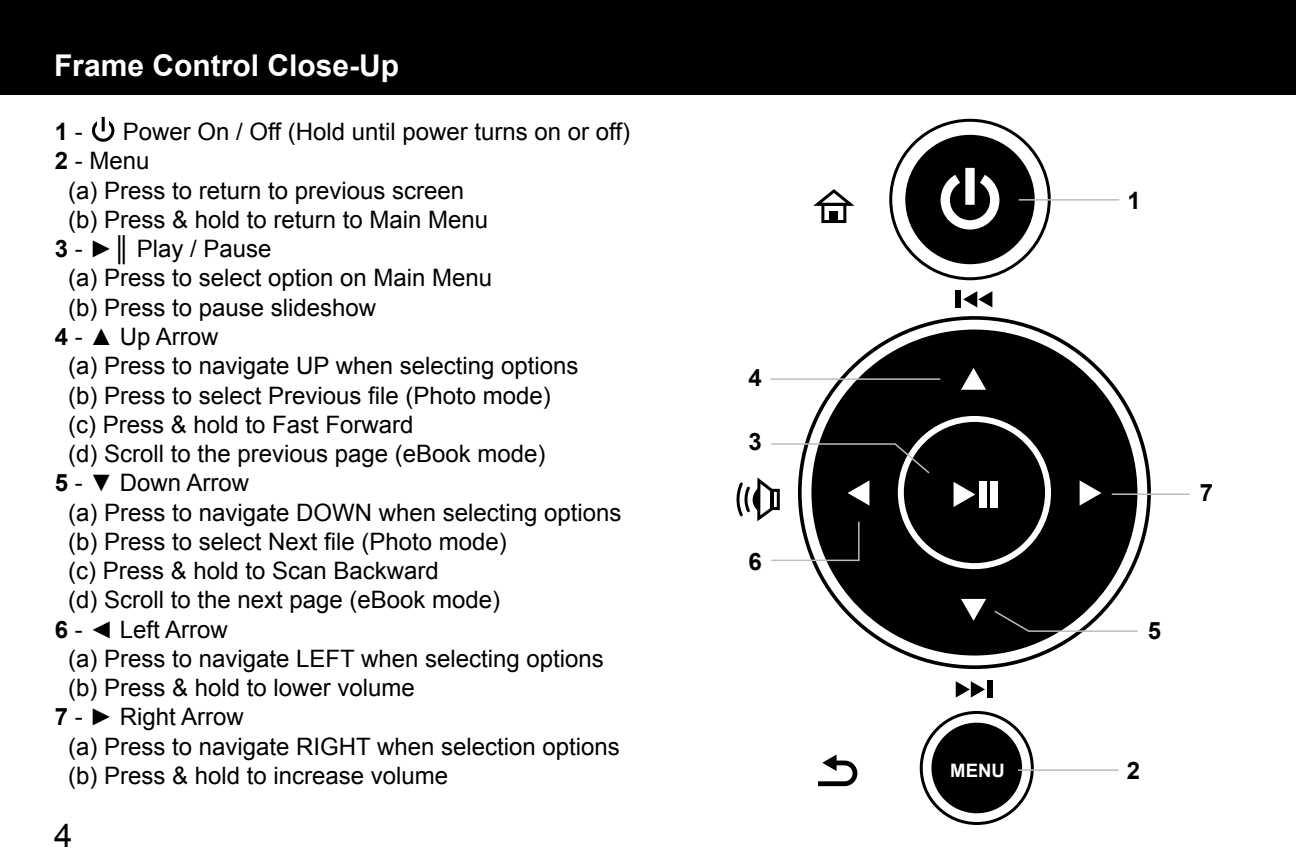
<style>
.page{position:relative;width:1296px;height:864px;background:#fff}
.page>*{position:absolute;margin:0;border:0;box-sizing:border-box;transform-origin:0 0}
.t1{font:33px "Arial";color:#000}
.t2{font:700 30px "Arial";color:#fff}
.t3{font:24px "Arial";color:#000}
.t4{font:700 24px "Arial";color:#000}
.t5{font:700 18.6px "Arial";color:#fff}
.s1{font-weight:400}
.s2{font-weight:700}
</style>
<div class="page">
<div style="left:0;top:0;width:1296px;height:94px;background:#000"></div>
<div style="left:92px;top:119px;width:22px;height:23px;border:3px solid #000;border-radius:50%"></div>
<svg style="left:98px;top:119px;width:11px;height:9px"></svg>
<hr style="left:102px;top:117px;width:3px;height:14px;background:#000">
<div style="left:905px;top:135px;width:130px;height:129px;background:#000;border-radius:50%"></div>
<div style="left:889px;top:119px;width:162px;height:161px;border:3px solid #000;border-radius:50%"></div>
<svg style="left:940px;top:167px;width:60px;height:63px"></svg>
<div style="left:931px;top:723px;width:91px;height:90px;background:#000;border-radius:50%"></div>
<div style="left:920px;top:711px;width:114px;height:114px;border:3px solid #000;border-radius:50%"></div>
<div style="left:811px;top:330px;width:326px;height:326px;background:#000;border-radius:50%"></div>
<div style="left:906px;top:424px;width:137px;height:137px;border:6px solid #000;border-radius:50%"></div>
<div style="left:898px;top:416px;width:153px;height:153px;border:6px solid #fff;border-radius:50%"></div>
<svg style="left:961px;top:368px;width:25px;height:22px"></svg>
<svg style="left:961px;top:599px;width:25px;height:22px"></svg>
<svg style="left:1080px;top:480px;width:21px;height:26px"></svg>
<svg style="left:954px;top:482px;width:21px;height:25px"></svg>
<div style="left:979px;top:481px;width:8px;height:27px;background:#fff"></div>
<div style="left:990px;top:481px;width:8px;height:27px;background:#fff"></div>
<svg style="left:818px;top:755px;width:40px;height:32px"></svg>
<div style="left:987px;top:681px;width:5px;height:17px;background:#000"></div>
<svg style="left:956px;top:681px;width:29px;height:17px"></svg>
<div style="left:956px;top:291px;width:5px;height:17px;background:#000"></div>
<svg style="left:963px;top:291px;width:29px;height:17px"></svg>
<svg style="left:813px;top:189px;width:42px;height:35px"></svg>
<div style="left:830px;top:211px;width:8px;height:10px;background:#000"></div>
<hr style="left:1019px;top:199px;width:100px;height:2px;background:#bcbdc0">
<hr style="left:1018px;top:769px;width:101px;height:2px;background:#bcbdc0">
<hr style="left:770px;top:378px;width:170px;height:2px;background:#bcbdc0">
<hr style="left:1112px;top:493px;width:78px;height:2px;background:#bcbdc0">
<svg style="left:736px;top:443px;width:195px;height:119px"></svg>
<svg style="left:994px;top:609px;width:144px;height:24px"></svg>
<p class="t2" style="left:54px;top:46px;width:347px">Frame Control Close-Up</p>
<p class="t4" style="left:55px;top:116px;width:30px">1 <span class="s1">-</span></p>
<p class="t3" style="left:123px;top:116px;width:509px">Power On / Off (Hold until power turns on or off)</p>
<p class="t3" style="left:55px;top:145px;width:96px"><span class="s2">2</span> - Menu</p>
<p class="t3" style="left:68px;top:175px;width:398px">(a) Press to return to previous screen</p>
<p class="t3" style="left:68px;top:204px;width:422px">(b) Press &amp; hold to return to Main Menu</p>
<p class="t3" style="left:55px;top:233px;width:218px"><span class="s2">3</span> - ►║ Play / Pause</p>
<p class="t3" style="left:68px;top:262px;width:426px">(a) Press to select option on Main Menu</p>
<p class="t3" style="left:68px;top:292px;width:310px">(b) Press to pause slideshow</p>
<p class="t3" style="left:55px;top:321px;width:165px"><span class="s2">4</span> - ▲ Up Arrow</p>
<p class="t3" style="left:68px;top:350px;width:512px">(a) Press to navigate UP when selecting options</p>
<p class="t3" style="left:68px;top:379px;width:484px">(b) Press to select Previous file (Photo mode)</p>
<p class="t3" style="left:68px;top:409px;width:347px">(c) Press &amp; hold to Fast Forward</p>
<p class="t3" style="left:68px;top:438px;width:479px">(d) Scroll to the previous page (eBook mode)</p>
<p class="t3" style="left:55px;top:467px;width:196px"><span class="s2">5</span> - ▼ Down Arrow</p>
<p class="t3" style="left:68px;top:496px;width:555px">(a) Press to navigate DOWN when selecting options</p>
<p class="t3" style="left:68px;top:526px;width:440px">(b) Press to select Next file (Photo mode)</p>
<p class="t3" style="left:68px;top:555px;width:372px">(c) Press &amp; hold to Scan Backward</p>
<p class="t3" style="left:68px;top:584px;width:434px">(d) Scroll to the next page (eBook mode)</p>
<p class="t3" style="left:55px;top:613px;width:175px"><span class="s2">6</span> - ◄ Left Arrow</p>
<p class="t3" style="left:68px;top:643px;width:537px">(a) Press to navigate LEFT when selecting options</p>
<p class="t3" style="left:68px;top:672px;width:348px">(b) Press &amp; hold to lower volume</p>
<p class="t3" style="left:55px;top:701px;width:191px"><span class="s2">7</span> - ► Right Arrow</p>
<p class="t3" style="left:68px;top:730px;width:553px">(a) Press to navigate RIGHT when selection options</p>
<p class="t3" style="left:68px;top:760px;width:382px">(b) Press &amp; hold to increase volume</p>
<p class="t5" style="left:950px;top:758px;width:56px">MENU</p>
<p class="t4" style="left:749px;top:361px;width:15px">4</p>
<p class="t4" style="left:749px;top:426px;width:15px">3</p>
<p class="t4" style="left:749px;top:545px;width:15px">6</p>
<h1 class="t1" style="left:54px;top:814px;width:20px">4</h1>
<p class="t4" style="left:1127px;top:184px;width:15px">1</p>
<p class="t4" style="left:1200px;top:477px;width:15px">7</p>
<p class="t4" style="left:1148px;top:615px;width:15px">5</p>
<p class="t4" style="left:1127px;top:755px;width:15px">2</p>
</div>
